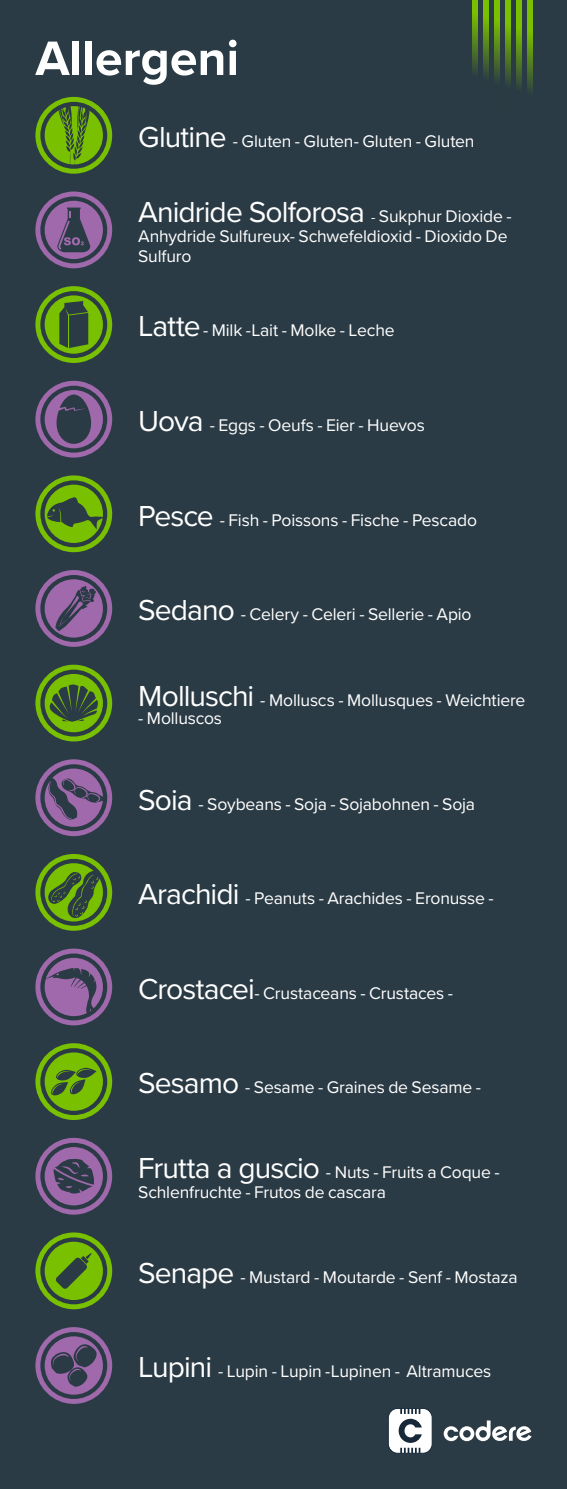
<style>
.page{position:relative;width:567px;height:1489px;background:#fff}
.page>*{position:absolute;margin:0;border:0;box-sizing:border-box;transform-origin:0 0}
.t1{font:700 50px "Proxima Nova";color:#fff}
.t2{font:30px "Proxima Nova";letter-spacing:-.03em;color:#fff}
.t3{font:17.5px/20px "Proxima Nova";letter-spacing:-.01em;color:#fff}
.s1{font-size:30px}
.s2{font-size:14.5px}
.s3{font-size:17.5px}
</style>
<div class="page">
<div style="left:0;top:0;width:567px;height:1488px;background:#2b3b45"></div>
<svg style="left:527px;top:0;width:5px;height:91px"></svg>
<svg style="left:516px;top:0;width:5px;height:87px"></svg>
<svg style="left:505px;top:0;width:5px;height:83px"></svg>
<svg style="left:494px;top:0;width:6px;height:80px"></svg>
<svg style="left:483px;top:0;width:6px;height:76px"></svg>
<svg style="left:472px;top:0;width:6px;height:73px"></svg>
<svg style="left:444px;top:1420px;width:87px;height:21px"></svg>
<div style="left:388px;top:1408px;width:44px;height:44px;background:#fff;border-radius:9px"></div>
<div style="left:388px;top:1407px;width:44px;height:46px;border:1px solid #172938;border-radius:9px"></div>
<svg style="left:399px;top:1408px;width:23px;height:44px"></svg>
<svg style="left:35px;top:191px;width:77px;height:77px"></svg>
<svg style="left:35px;top:97px;width:77px;height:77px"></svg>
<svg style="left:35px;top:286px;width:77px;height:77px"></svg>
<svg style="left:35px;top:381px;width:77px;height:76px"></svg>
<svg style="left:35px;top:475px;width:77px;height:77px"></svg>
<svg style="left:35px;top:570px;width:77px;height:77px"></svg>
<svg style="left:35px;top:664px;width:77px;height:77px"></svg>
<svg style="left:35px;top:759px;width:77px;height:77px"></svg>
<svg style="left:35px;top:854px;width:77px;height:76px"></svg>
<svg style="left:35px;top:948px;width:77px;height:77px"></svg>
<svg style="left:35px;top:1043px;width:77px;height:76px"></svg>
<svg style="left:35px;top:1137px;width:77px;height:77px"></svg>
<svg style="left:35px;top:1232px;width:77px;height:77px"></svg>
<svg style="left:35px;top:1327px;width:77px;height:76px"></svg>
<p class="t1" style="left:35px;top:21px;width:205px">Allergeni</p>
<p class="t3" style="left:138px;top:130px;width:338px"><span class="s1">Glutine</span> - Gluten - Gluten- Gluten - Gluten</p>
<p class="t2" style="left:138px;top:189px;width:375px">Anidride Solforosa <span class="s2">-</span> <span class="s3">Sukphur Dioxide -</span></p>
<p class="t3" style="left:138px;top:225px;width:371px">Anhydride Sulfureux- Schwefeldioxid - Dioxido De<br>Sulfuro</p>
<p class="t3" style="left:138px;top:320px;width:258px"><span class="s1">Latte</span>- Milk -Lait - Molke - Leche</p>
<p class="t3" style="left:138px;top:414px;width:288px"><span class="s1">Uova</span> - Eggs - Oeufs - Eier - Huevos</p>
<p class="t3" style="left:138px;top:509px;width:340px"><span class="s1">Pesce</span> - Fish - Poissons - Fische - Pescado</p>
<p class="t3" style="left:138px;top:603px;width:335px"><span class="s1">Sedano</span> - Celery - Celeri - Sellerie - Apio</p>
<p class="t3" style="left:138px;top:689px;width:389px"><span class="s1">Molluschi</span> - Molluscs - Mollusques - Weichtiere</p>
<p class="t3" style="left:138px;top:707px;width:85px">- Molluscos</p>
<p class="t3" style="left:138px;top:793px;width:338px"><span class="s1">Soia</span> - Soybeans - Soja - Sojabohnen - Soja</p>
<p class="t3" style="left:138px;top:887px;width:357px"><span class="s1">Arachidi</span> - Peanuts - Arachides - Eronusse -</p>
<p class="t3" style="left:138px;top:982px;width:316px"><span class="s1">Crostacei</span>- Crustaceans - Crustaces -</p>
<p class="t3" style="left:138px;top:1076px;width:344px"><span class="s1">Sesamo</span> - Sesame - Graines de Sesame -</p>
<p class="t3" style="left:138px;top:1161px;width:363px"><span class="s1">Frutta a guscio</span> - Nuts - Fruits a Coque -<br>Schlenfruchte - Frutos de cascara</p>
<p class="t3" style="left:138px;top:1265px;width:381px"><span class="s1">Senape</span> - Mustard - Moutarde - Senf - Mostaza</p>
<p class="t3" style="left:138px;top:1360px;width:354px"><span class="s1">Lupini</span> - Lupin - Lupin -Lupinen - Altramuces</p>
</div>
